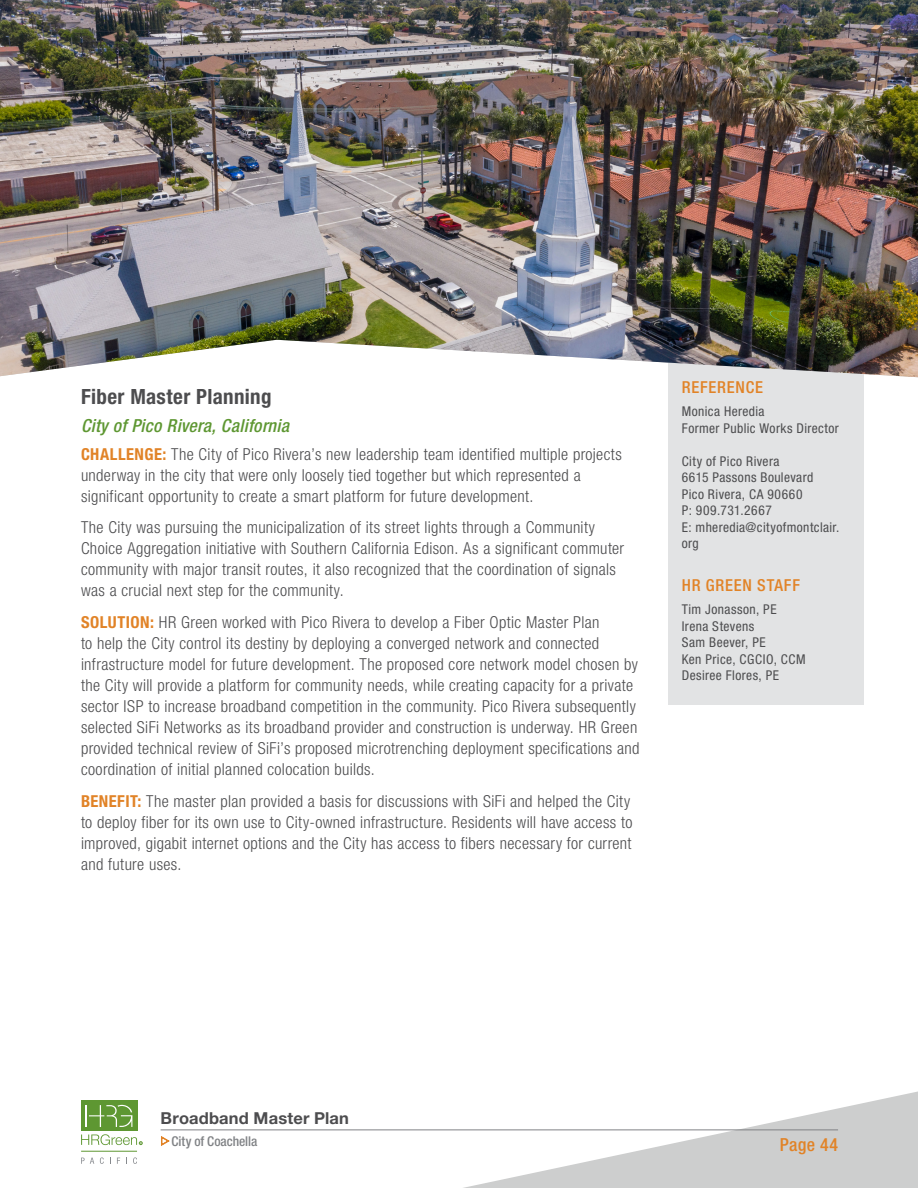
<style>
.page{position:relative;width:918px;height:1188px;background:#fff}
.page>*{position:absolute;margin:0;border:0;box-sizing:border-box;transform-origin:0 0}
.t1{font:700 condensed 21px "Helvetica Neue LT Std";letter-spacing:.015em;color:#4d4d4f}
.t2{font:italic 500 condensed 18px "Helvetica Neue LT Std";letter-spacing:.02em;color:#5e9732}
.t3{font:500 condensed 18px "Helvetica Neue LT Std";letter-spacing:.02em;color:#e18327}
.t4{font:300 condensed 16.5px/21px "Helvetica Neue LT Std";letter-spacing:.02em;color:#4d4d4f}
.t5{font:500 condensed 16.5px "Helvetica Neue LT Std";letter-spacing:.045em;color:#e18327}
.t6{font:700 16.5px "Helvetica Neue LT Std";letter-spacing:.01em;color:#4d4d4f}
.t7{font:condensed 13.5px/16.5px "Helvetica Neue LT Std";letter-spacing:.03em;color:#4d4d4f}
.t8{font:500 condensed 13.5px "Helvetica Neue LT Std";letter-spacing:-.005em;color:#808285}
.s1{font-weight:700;color:#e18327}
</style>
<div class="page">
<svg style="left:399px;top:1091px;width:519px;height:97px"></svg>
<div style="left:81px;top:1101px;width:56px;height:30px;background:#5e9732"></div>
<hr style="left:85px;top:1105px;width:2px;height:22px;background:#fff">
<svg style="left:89px;top:1105px;width:43px;height:22px"></svg>
<hr style="left:81px;top:1151px;width:56px;height:1px;background:#5e9732">
<svg style="left:81px;top:1158px;width:13px;height:6px"></svg>
<svg style="left:100px;top:1157px;width:4px;height:7px"></svg>
<svg style="left:133px;top:1157px;width:4px;height:7px"></svg>
<svg style="left:81px;top:1134px;width:61px;height:11px"></svg>
<hr style="left:161px;top:1130px;width:677px;height:1px;background:#808285">
<div style="left:668px;top:335px;width:196px;height:369px;background:#e2e3e4"></div>
<img style="left:0;top:0;width:918px;height:377px">
<p class="t1" style="left:81px;top:384px;width:192px">Fiber Master Planning</p>
<p class="t2" style="left:81px;top:415px;width:210px">City of Pico Rivera, California</p>
<p class="t4" style="left:81px;top:443px;width:542px"><span class="s1">CHALLENGE:</span> The City of Pico Rivera’s new leadership team identified multiple projects underway in the city that were only loosely tied together but which represented a significant opportunity to create a smart platform for future development.</p>
<p class="t4" style="left:81px;top:517px;width:545px">The City was pursuing the municipalization of its street lights through a Community Choice Aggregation initiative with Southern California Edison. As a significant commuter community with major transit routes, it also recognized that the coordination of signals was a crucial next step for the community.</p>
<p class="t4" style="left:81px;top:612px;width:560px"><span class="s1">SOLUTION:</span> HR Green worked with Pico Rivera to develop a Fiber Optic Master Plan<br>to help the City control its destiny by deploying a converged network and connected infrastructure model for future development. The proposed core network model chosen by the City will provide a platform for community needs, while creating capacity for a private sector ISP to increase broadband competition in the community. Pico Rivera subsequently selected SiFi Networks as its broadband provider and construction is underway. HR Green provided technical review of SiFi’s proposed microtrenching deployment specifications and coordination of initial planned colocation builds.</p>
<p class="t4" style="left:81px;top:791px;width:553px"><span class="s1">BENEFIT:</span> The master plan provided a basis for discussions with SiFi and helped the City to deploy fiber for its own use to City-owned infrastructure. Residents will have access to improved, gigabit internet options and the City has access to fibers necessary for current and future uses.</p>
<p class="t5" style="left:682px;top:377px;width:83px">REFERENCE</p>
<p class="t7" style="left:682px;top:403px;width:159px">Monica Heredia<br>Former Public Works Director</p>
<p class="t7" style="left:682px;top:453px;width:159px">City of Pico Rivera<br>6615 Passons Boulevard<br>Pico Rivera, CA 90660<br>P: 909.731.2667<br>E: mheredia@cityofmontclair. org</p>
<p class="t5" style="left:682px;top:575px;width:120px">HR GREEN STAFF</p>
<p class="t7" style="left:682px;top:601px;width:125px">Tim Jonasson, PE<br>Irena Stevens<br>Sam Beever, PE<br>Ken Price, CGCIO, CCM<br>Desiree Flores, PE</p>
<p class="t6" style="left:161px;top:1108px;width:190px">Broadband Master Plan</p>
<p class="t8" style="left:172px;top:1133px;width:87px">City of Coachella</p>
<p class="t3" style="left:780px;top:1134px;width:60px">Page 44</p>
</div>
